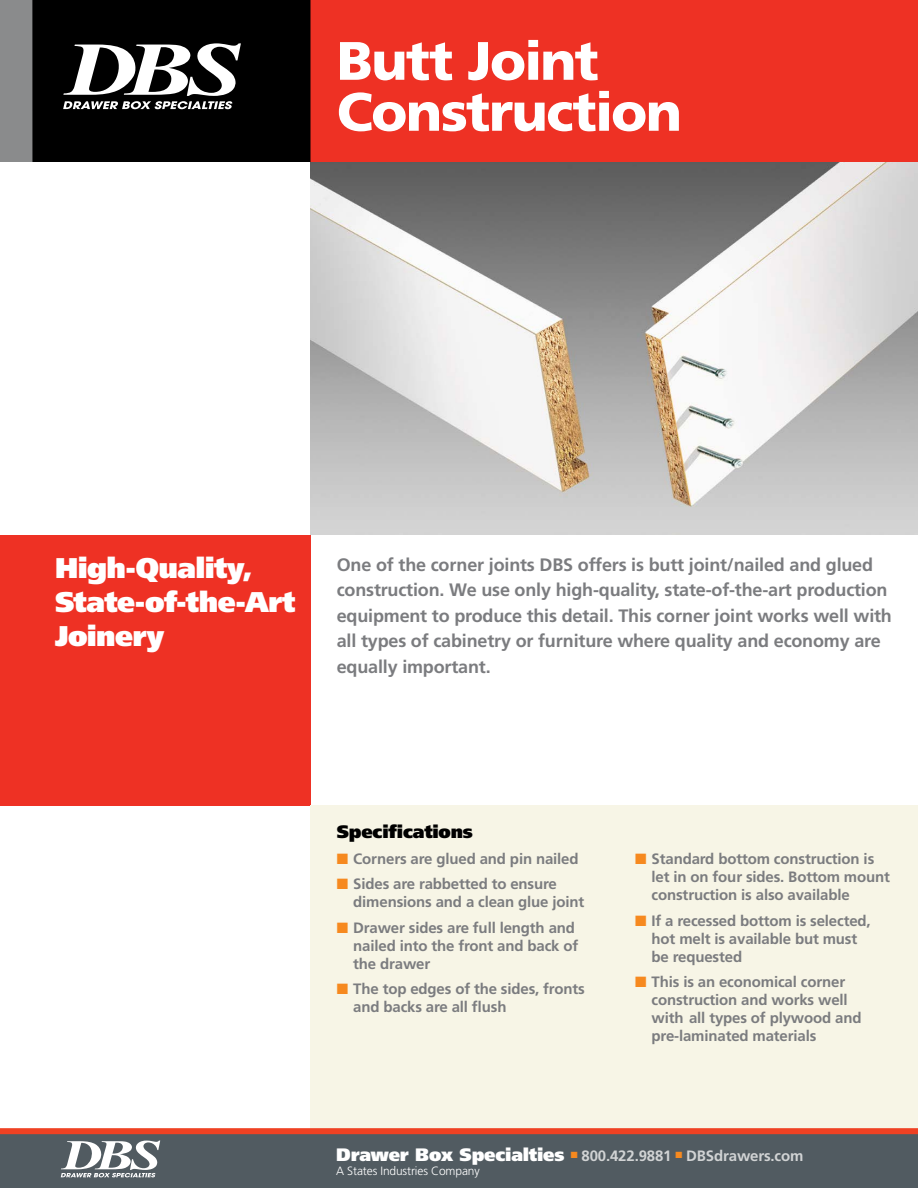
<style>
.page{position:relative;width:918px;height:1188px;background:#fff}
.page>*{position:absolute;margin:0;border:0;box-sizing:border-box;transform-origin:0 0}
.t1{font:900 54px/51px "Frutiger";letter-spacing:-.025em;color:#fff}
.t2{font:900 28.5px/34.2px "Frutiger";letter-spacing:-.02em;color:#fff}
.t3{font:700 18px/25.5px "Frutiger";letter-spacing:-.01em;color:#7b7c7f}
.t4{font:900 18px "Frutiger";letter-spacing:-.01em;color:#000}
.t5{font:700 15px/18px "Frutiger";letter-spacing:-.01em;color:#7b7c7f}
.t6{font:700 15px "Frutiger";letter-spacing:-.01em;color:#d1d3d4}
.t7{font:300 12px "Frutiger";letter-spacing:-.01em;color:#fff}
.s1{color:#f6891f}
.s2{font-weight:900;font-size:18px;color:#fff}
</style>
<div class="page">
<div style="left:0;top:0;width:46px;height:162px;background:#8a8b8c"></div>
<div style="left:32px;top:0;width:282px;height:162px;background:#000"></div>
<div style="left:310px;top:0;width:608px;height:162px;background:#ee3124"></div>
<img style="left:310px;top:162px;width:608px;height:373px">
<div style="left:0;top:535px;width:310px;height:271px;background:#ee3124"></div>
<div style="left:310px;top:806px;width:608px;height:324px;background:#f7f5e6"></div>
<div style="left:0;top:1134px;width:918px;height:54px;background:#515b61"></div>
<svg style="left:63px;top:43px;width:178px;height:66px"></svg>
<div style="left:0;top:1128px;width:918px;height:6px;background:#ef4123"></div>
<svg style="left:61px;top:1141px;width:99px;height:36px"></svg>
<h1 class="t1" style="left:337px;top:35px;width:347px">Butt Joint<br>Construction</h1>
<h2 class="t2" style="left:55px;top:551px;width:242px">High-Quality,<br>State-of-the-Art<br>Joinery</h2>
<p class="t3" style="left:337px;top:551px;width:557px">One of the corner joints DBS offers is butt joint/nailed and glued construction. We use only high-quality, state-of-the-art production equipment to produce this detail. This corner joint works well with all types of cabinetry or furniture where quality and economy are equally important.</p>
<p class="t4" style="left:337px;top:821px;width:138px">Specifications</p>
<p class="t5" style="left:337px;top:849px;width:243px"><span class="s1">■</span> Corners are glued and pin nailed</p>
<p class="t5" style="left:353px;top:875px;width:233px;text-indent:-16px"><span class="s1">■</span> Sides are rabbetted to ensure dimensions and a clean glue joint</p>
<p class="t5" style="left:353px;top:918px;width:226px;text-indent:-16px"><span class="s1">■</span> Drawer sides are full length and nailed into the front and back of the drawer</p>
<p class="t5" style="left:353px;top:980px;width:233px;text-indent:-16px"><span class="s1">■</span> The top edges of the sides, fronts and backs are all flush</p>
<p class="t5" style="left:652px;top:850px;width:240px;text-indent:-16px"><span class="s1">■</span> Standard bottom construction is let in on four sides. Bottom mount construction is also available</p>
<p class="t5" style="left:652px;top:911px;width:221px;text-indent:-16px"><span class="s1">■</span> If a recessed bottom is selected, hot melt is available but must be requested</p>
<p class="t5" style="left:652px;top:973px;width:211px;text-indent:-16px"><span class="s1">■</span> This is an economical corner construction and works well with all types of plywood and pre-laminated materials</p>
<p class="t6" style="left:336px;top:1147px;width:469px"><span class="s2">Drawer Box Specialties</span> <sup>■</sup> 800.422.9881 <sup>■</sup> DBSdrawers.com</p>
<p class="t7" style="left:336px;top:1164px;width:145px">A States Industries Company</p>
</div>
